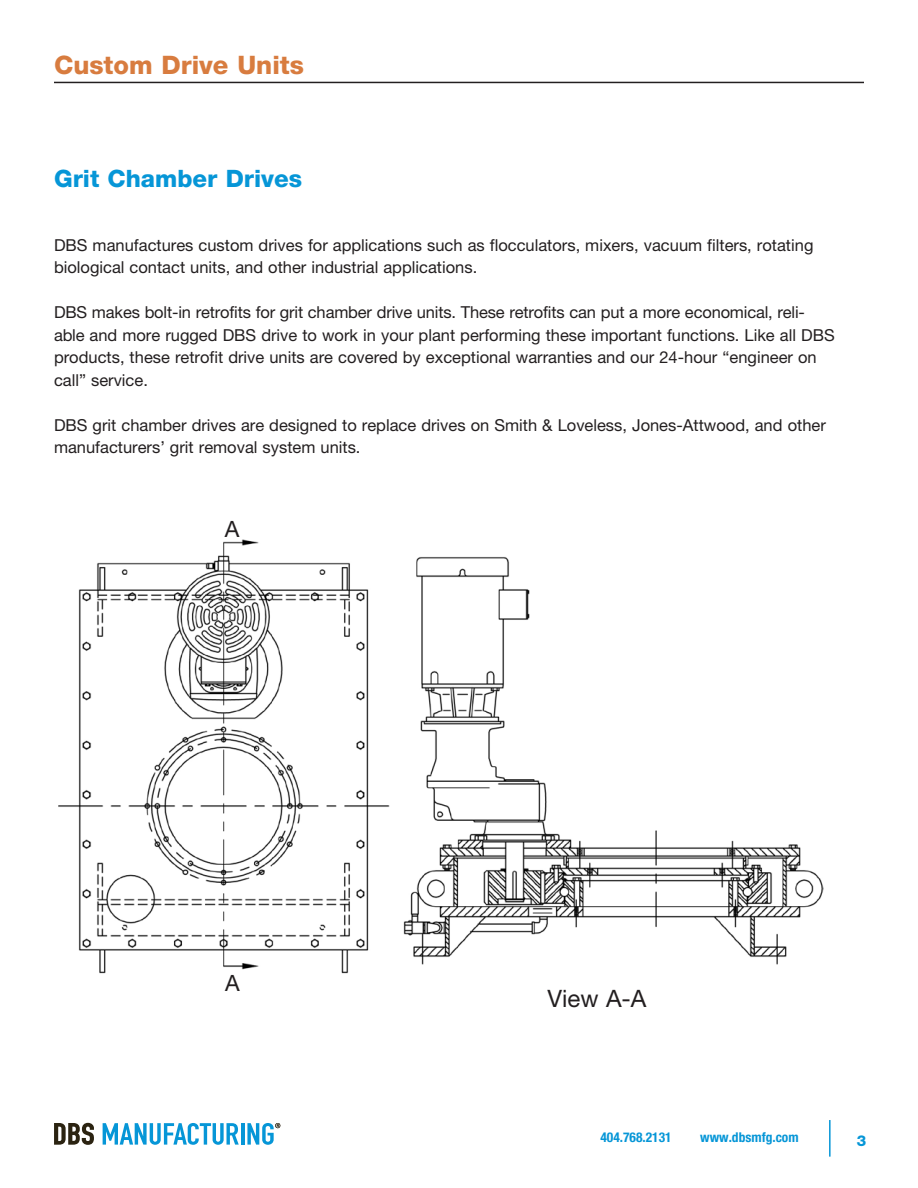
<style>
.page{position:relative;width:918px;height:1188px;background:#fff}
.page>*{position:absolute;margin:0;border:0;box-sizing:border-box;transform-origin:0 0}
.t1{font:800 25.5px "Helvetica Neue";color:#d87c3f}
.t2{font:800 24px "Helvetica Neue";color:#0696d7}
.t3{font:24px "Helvetica Neue";color:#231f20}
.t4{font:22.5px "Helvetica Neue";color:#231f20}
.t5{font:16.5px/22.5px "Helvetica Neue";color:#231f20}
.t6{font:800 15px "Helvetica Neue";color:#0696d7}
.t7{font:700 condensed 13.5px "Helvetica Neue";color:#0696d7}
</style>
<div class="page">
<hr style="left:829px;top:1120px;width:2px;height:37px;background:#0696d7">
<svg style="left:54px;top:1123px;width:40px;height:22px"></svg>
<svg style="left:103px;top:1123px;width:136px;height:22px"></svg>
<hr style="left:241px;top:1123px;width:3px;height:22px;background:#0696d7">
<svg style="left:247px;top:1123px;width:33px;height:22px"></svg>
<img style="left:58px;top:539px;width:765px;height:435px">
<hr style="left:54px;top:82px;width:810px;height:1px;background:#231f20">
<p class="t1" style="left:54px;top:49px;width:252px">Custom Drive Units</p>
<p class="t2" style="left:54px;top:165px;width:250px">Grit Chamber Drives</p>
<p class="t5" style="left:54px;top:233px;width:761px">DBS manufactures custom drives for applications such as flocculators, mixers, vacuum filters, rotating biological contact units, and other industrial applications.</p>
<p class="t5" style="left:54px;top:301px;width:782px">DBS makes bolt-in retrofits for grit chamber drive units. These retrofits can put a more economical, reli&shy;able and more rugged DBS drive to work in your plant performing these important functions. Like all DBS products, these retrofit drive units are covered by exceptional warranties and our 24-hour “engineer on call” service.</p>
<p class="t5" style="left:54px;top:413px;width:773px">DBS grit chamber drives are designed to replace drives on Smith &amp; Loveless, Jones-Attwood, and other manufacturers’ grit removal system units.</p>
<p class="t4" style="left:225px;top:515px;width:16px">A</p>
<p class="t4" style="left:225px;top:969px;width:16px">A</p>
<p class="t3" style="left:548px;top:984px;width:100px">View A-A</p>
<p class="t7" style="left:600px;top:1129px;width:73px">404.768.2131</p>
<p class="t7" style="left:700px;top:1129px;width:100px">www.dbsmfg.com</p>
<p class="t6" style="left:857px;top:1131px;width:11px">3</p>
</div>
